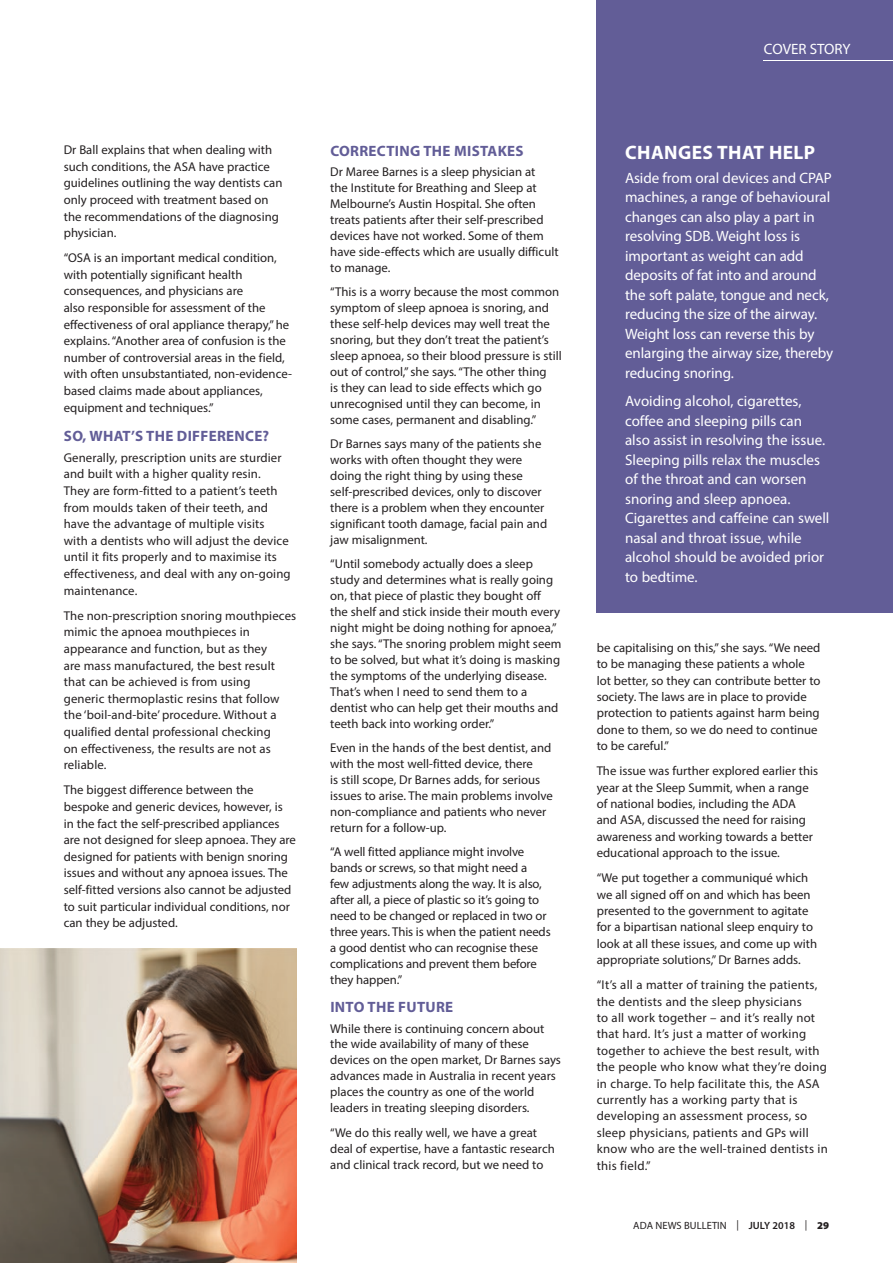
<style>
.page{position:relative;width:893px;height:1263px;background:#fff}
.page>*{position:absolute;margin:0;border:0;box-sizing:border-box;transform-origin:0 0}
.t1{font:700 19.5px "Myriad Pro";letter-spacing:.02em;color:#fff}
.t2{font:15px/19.5px "Myriad Pro";letter-spacing:-.005em;color:#fff}
.t3{font:700 15px "Myriad Pro";letter-spacing:.02em;color:#625d97}
.t4{font:12.75px/15.9px "Myriad Pro";color:#231f20}
.t5{font:12.75px/16.4px "Myriad Pro";letter-spacing:.02em;color:#231f20}
.t6{font:10.5px "Myriad Pro";color:#231f20}
.s1{font-weight:600}
.s2{font-weight:900}
</style>
<div class="page">
<div style="left:597px;top:0;width:296px;height:612px;background:#625d97"></div>
<hr style="left:764px;top:60px;width:129px;height:1px;background:#fff">
<img style="left:0;top:948px;width:296px;height:315px">
<p class="t2" style="left:764px;top:39px;width:88px">COVER STORY</p>
<p class="t4" style="left:64px;top:141px;width:220px;line-height:16.6px">Dr Ball explains that when dealing with such conditions, the ASA have practice guidelines outlining the way dentists can only proceed with treatment based on the recommendations of the diagnosing physician.</p>
<p class="t4" style="left:64px;top:249px;width:230px;line-height:16.6px">“OSA is an important medical condition, with potentially significant health consequences, and physicians are<br>also responsible for assessment of the effectiveness of oral appliance therapy,” he explains. “Another area of confusion is the number of controversial areas in the field, with often unsubstantiated, non-evidence&shy;based claims made about appliances, equipment and techniques.”</p>
<p class="t3" style="left:64px;top:426px;width:207px">SO, WHAT’S THE DIFFERENCE?</p>
<p class="t4" style="left:64px;top:449px;width:228px;line-height:16.6px">Generally, prescription units are sturdier and built with a higher quality resin.<br>They are form-fitted to a patient’s teeth from moulds taken of their teeth, and have the advantage of multiple visits with a dentists who will adjust the device until it fits properly and to maximise its effectiveness, and deal with any on-going maintenance.</p>
<p class="t4" style="left:64px;top:607px;width:234px;line-height:16.6px">The non-prescription snoring mouthpieces mimic the apnoea mouthpieces in appearance and function, but as they<br>are mass manufactured, the best result that can be achieved is from using<br>generic thermoplastic resins that follow the ‘boil-and-bite’ procedure. Without a qualified dental professional checking<br>on effectiveness, the results are not as reliable.</p>
<p class="t4" style="left:64px;top:781px;width:234px;line-height:16.6px">The biggest difference between the bespoke and generic devices, however, is<br>in the fact the self-prescribed appliances are not designed for sleep apnoea. They are designed for patients with benign snoring issues and without any apnoea issues. The self-fitted versions also cannot be adjusted to suit particular individual conditions, nor can they be adjusted.</p>
<p class="t3" style="left:330px;top:141px;width:195px">CORRECTING THE MISTAKES</p>
<p class="t4" style="left:330px;top:164px;width:230px">Dr Maree Barnes is a sleep physician at<br>the Institute for Breathing and Sleep at Melbourne’s Austin Hospital. She often treats patients after their self-prescribed devices have not worked. Some of them have side-effects which are usually difficult to manage.</p>
<p class="t4" style="left:330px;top:284px;width:233px">“This is a worry because the most common symptom of sleep apnoea is snoring, and these self-help devices may well treat the snoring, but they don’t treat the patient’s sleep apnoea, so their blood pressure is still out of control,” she says. “The other thing<br>is they can lead to side effects which go unrecognised until they can become, in some cases, permanent and disabling.”</p>
<p class="t4" style="left:330px;top:436px;width:218px">Dr Barnes says many of the patients she works with often thought they were doing the right thing by using these self-prescribed devices, only to discover there is a problem when they encounter significant tooth damage, facial pain and jaw misalignment.</p>
<p class="t4" style="left:330px;top:556px;width:233px">“Until somebody actually does a sleep study and determines what is really going on, that piece of plastic they bought off the shelf and stick inside their mouth every night might be doing nothing for apnoea,” she says. “The snoring problem might seem to be solved, but what it’s doing is masking the symptoms of the underlying disease.<br>That’s when I need to send them to a dentist who can help get their mouths and teeth back into working order.”</p>
<p class="t4" style="left:330px;top:739px;width:224px">Even in the hands of the best dentist, and with the most well-fitted device, there<br>is still scope, Dr Barnes adds, for serious issues to arise. The main problems involve non-compliance and patients who never return for a follow-up.</p>
<p class="t4" style="left:330px;top:844px;width:222px">“A well fitted appliance might involve bands or screws, so that might need a<br>few adjustments along the way. It is also, after all, a piece of plastic so it’s going to need to be changed or replaced in two or three years. This is when the patient needs a good dentist who can recognise these complications and prevent them before they happen.”</p>
<p class="t3" style="left:330px;top:997px;width:124px">INTO THE FUTURE</p>
<p class="t4" style="left:330px;top:1020px;width:232px">While there is continuing concern about the wide availability of many of these devices on the open market, Dr Barnes says advances made in Australia in recent years places the country as one of the world leaders in treating sleeping disorders.</p>
<p class="t4" style="left:330px;top:1124px;width:226px">“We do this really well, we have a great deal of expertise, have a fantastic research and clinical track record, but we need to</p>
<h1 class="t1" style="left:625px;top:140px;width:192px">CHANGES THAT HELP</h1>
<p class="t2" style="left:625px;top:168px;width:210px">Aside from oral devices and CPAP machines, a range of behavioural changes can also play a part in resolving SDB. Weight loss is important as weight can add deposits of fat into and around the soft palate, tongue and neck, reducing the size of the airway.<br>Weight loss can reverse this by enlarging the airway size, thereby reducing snoring.</p>
<p class="t2" style="left:625px;top:391px;width:206px">Avoiding alcohol, cigarettes, coffee and sleeping pills can also assist in resolving the issue.<br>Sleeping pills relax the muscles of the throat and can worsen snoring and sleep apnoea.<br>Cigarettes and caffeine can swell nasal and throat issue, while alcohol should be avoided prior to bedtime.</p>
<p class="t4" style="left:597px;top:639px;width:225px;line-height:16.4px">be capitalising on this,” she says. “We need to be managing these patients a whole lot better, so they can contribute better to society. The laws are in place to provide protection to patients against harm being done to them, so we do need to continue to be careful.”</p>
<p class="t4" style="left:597px;top:762px;width:223px;line-height:16.4px">The issue was further explored earlier this year at the Sleep Summit, when a range of national bodies, including the ADA and ASA, discussed the need for raising awareness and working towards a better educational approach to the issue.</p>
<p class="t4" style="left:597px;top:869px;width:222px;line-height:16.4px">“We put together a communiqué which we all signed off on and which has been presented to the government to agitate for a bipartisan national sleep enquiry to look at all these issues, and come up with appropriate solutions,” Dr Barnes adds.</p>
<p class="t5" style="left:597px;top:976px;width:233px">“It’s all a matter of training the patients, the dentists and the sleep physicians<br>to all work together – and it’s really not that hard. It’s just a matter of working together to achieve the best result, with the people who know what they’re doing in charge. To help facilitate this, the ASA currently has a working party that is developing an assessment process, so sleep physicians, patients and GPs will know who are the well-trained dentists in this field.”</p>
<p class="t6" style="left:633px;top:1219px;width:197px">ADA NEWS BULLETIN | <span class="s1">JULY 2018</span> | <span class="s2">29</span></p>
</div>
